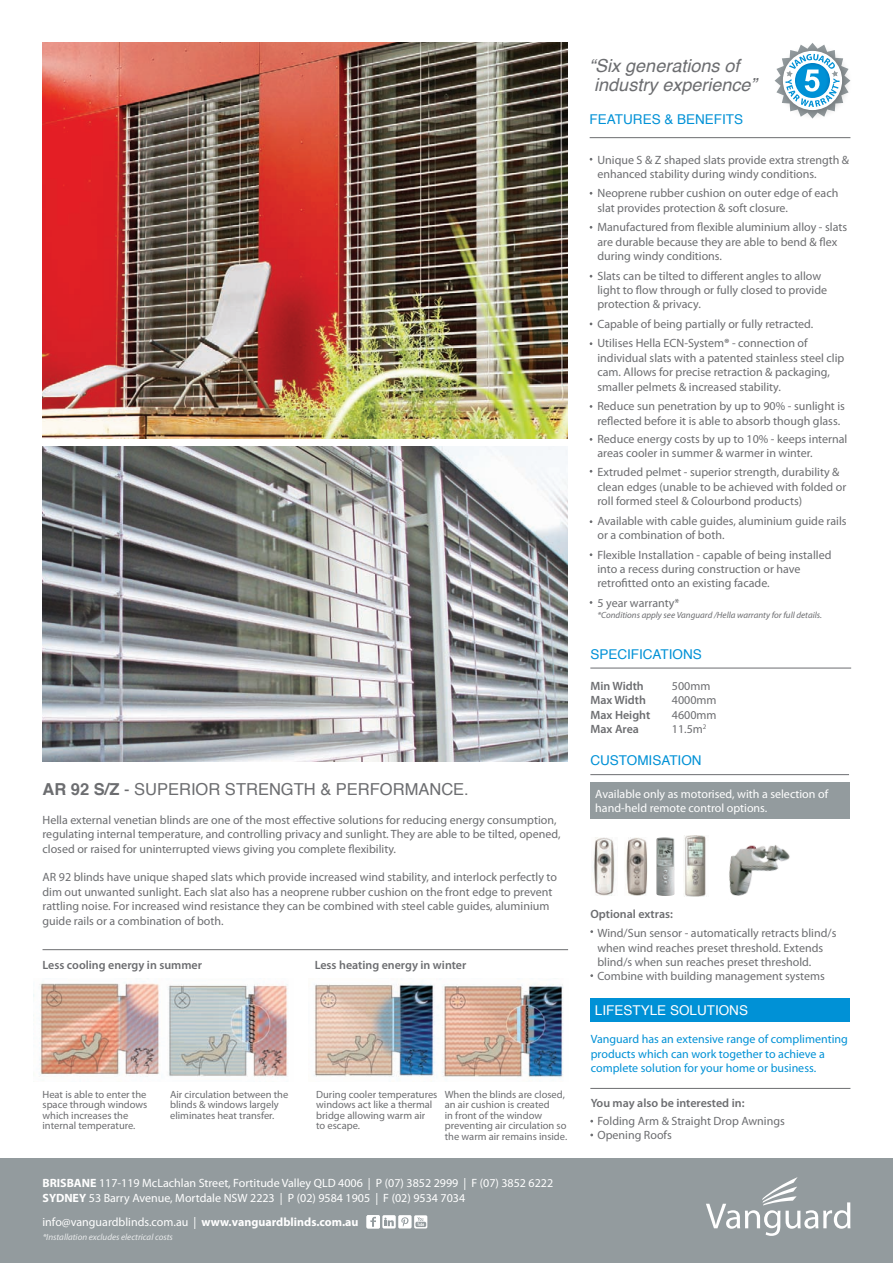
<style>
.page{position:relative;width:893px;height:1263px;background:#fff}
.page>*{position:absolute;margin:0;border:0;box-sizing:border-box;transform-origin:0 0}
.t1{font:italic 18px/19px "Helvetica";color:#6c6d70}
.t2{font:16.5px "Helvetica";color:#6c6d70}
.t3{font:13.5px "Helvetica";color:#0091d6}
.t4{font:13.5px "Helvetica";color:#fff}
.t5{font:12px/14.4px "Myriad Pro";color:#6c6d70}
.t6{font:12px/15px "Myriad Pro";color:#fff}
.t7{font:600 12px/14.4px "Myriad Pro";color:#6c6d70}
.t8{font:12px/14.4px "Myriad Pro";color:#0091d6}
.t9{font:10.5px/10.5px "Myriad Pro";color:#6c6d70}
.t10{font:italic 9px "Myriad Pro";color:#6c6d70}
.t11{font:italic 9px "Myriad Pro";color:#fff}
.s1{font-weight:700}
</style>
<div class="page">
<img style="left:43px;top:446px;width:525px;height:315px">
<img style="left:43px;top:43px;width:525px;height:395px">
<div style="left:0;top:1159px;width:893px;height:104px;background:#939b9e"></div>
<div style="left:398px;top:1215px;width:14px;height:13px;background:#fff;border-radius:2px"></div>
<svg style="left:401px;top:1217px;width:7px;height:9px"></svg>
<div style="left:382px;top:1215px;width:14px;height:13px;background:#fff;border-radius:2px"></div>
<svg style="left:367px;top:1215px;width:27px;height:13px"></svg>
<div style="left:414px;top:1215px;width:13px;height:13px;background:#fff;border-radius:2px"></div>
<svg style="left:415px;top:1217px;width:11px;height:10px"></svg>
<svg style="left:706px;top:1177px;width:144px;height:59px"></svg>
<div style="left:590px;top:998px;width:260px;height:24px;background:#0091d6"></div>
<hr style="left:590px;top:1088px;width:260px;height:1px;background:#6c6d70">
<hr style="left:590px;top:668px;width:261px;height:1px;background:#6c6d70">
<hr style="left:590px;top:137px;width:260px;height:1px;background:#6c6d70">
<svg style="left:775px;top:43px;width:75px;height:76px"></svg>
<div style="left:590px;top:782px;width:260px;height:37px;background:#939b9e"></div>
<hr style="left:590px;top:774px;width:259px;height:1px;background:#6c6d70">
<img style="left:729px;top:845px;width:61px;height:51px">
<img style="left:656px;top:837px;width:19px;height:59px">
<img style="left:684px;top:835px;width:22px;height:61px">
<img style="left:593px;top:838px;width:22px;height:57px">
<img style="left:626px;top:838px;width:22px;height:57px">
<hr style="left:43px;top:949px;width:525px;height:1px;background:#6c6d70">
<img style="left:33px;top:983px;width:127px;height:94px">
<img style="left:168px;top:984px;width:120px;height:93px">
<img style="left:314px;top:984px;width:121px;height:93px">
<img style="left:442px;top:984px;width:121px;height:94px">
<h2 class="t2" style="left:43px;top:776px;width:428px"><span class="s1">AR 92 S/Z</span> - SUPERIOR STRENGTH &amp; PERFORMANCE.</h2>
<p class="t5" style="left:43px;top:812px;width:520px">Hella external venetian blinds are one of the most effective solutions for reducing energy consumption, regulating internal temperature, and controlling privacy and sunlight. They are able to be tilted, opened, closed or raised for uninterrupted views giving you complete flexibility.</p>
<p class="t5" style="left:43px;top:870px;width:516px">AR 92 blinds have unique shaped slats which provide increased wind stability, and interlock perfectly to dim out unwanted sunlight. Each slat also has a neoprene rubber cushion on the front edge to prevent rattling noise. For increased wind resistance they can be combined with steel cable guides, aluminium guide rails or a combination of both.</p>
<p class="t7" style="left:43px;top:958px;width:161px">Less cooling energy in summer</p>
<p class="t7" style="left:315px;top:958px;width:153px">Less heating energy in winter</p>
<p class="t9" style="left:43px;top:1089px;width:106px">Heat is able to enter the space through windows which increases the internal temperature.</p>
<p class="t9" style="left:316px;top:1089px;width:123px">During cooler temperatures windows act like a thermal bridge allowing warm air<br>to escape.</p>
<p class="t9" style="left:170px;top:1089px;width:120px">Air circulation between the blinds &amp; windows largely eliminates heat transfer.</p>
<p class="t9" style="left:445px;top:1089px;width:124px">When the blinds are closed, an air cushion is created<br>in front of the window preventing air circulation so the warm air remains inside.</p>
<p class="t6" style="left:43px;top:1175px;width:512px"><span class="s1">BRISBANE</span> 117-119 McLachlan Street, Fortitude Valley QLD 4006 | P (07) 3852 2999 | F (07) 3852 6222<br><span class="s1">SYDNEY</span> 53 Barry Avenue, Mortdale NSW 2223 | P (02) 9584 1905 | F (02) 9534 7034</p>
<p class="t6" style="left:43px;top:1214px;width:317px">info@vanguardblinds.com.au | <span class="s1">www.vanguardblinds.com.au</span></p>
<p class="t11" style="left:43px;top:1231px;width:132px">*Installation excludes electrical costs</p>
<h1 class="t1" style="left:589px;top:57px;width:169px">“Six generations of industry experience”</h1>
<p class="t3" style="left:590px;top:109px;width:155px">FEATURES &amp; BENEFITS</p>
<p class="t5" style="left:597px;top:152px;width:253px">Unique S &amp; Z shaped slats provide extra strength &amp; enhanced stability during windy conditions.</p>
<p class="t5" style="left:597px;top:186px;width:242px">Neoprene rubber cushion on outer edge of each slat provides protection &amp; soft closure.</p>
<p class="t5" style="left:597px;top:220px;width:251px">Manufactured from flexible aluminium alloy - slats are durable because they are able to bend &amp; flex during windy conditions.</p>
<p class="t5" style="left:597px;top:268px;width:231px">Slats can be tilted to different angles to allow light to flow through or fully closed to provide protection &amp; privacy.</p>
<p class="t5" style="left:597px;top:314px;width:217px;line-height:19.5px">Capable of being partially or fully retracted.<br>Utilises Hella ECN-System<span class="s1">®</span> - connection of</p>
<p class="t5" style="left:597px;top:350px;width:248px">individual slats with a patented stainless steel clip cam. Allows for precise retraction &amp; packaging, smaller pelmets &amp; increased stability.</p>
<p class="t5" style="left:597px;top:399px;width:249px">Reduce sun penetration by up to 90% - sunlight is reflected before it is able to absorb though glass.</p>
<p class="t5" style="left:597px;top:431px;width:251px">Reduce energy costs by up to 10% - keeps internal areas cooler in summer &amp; warmer in winter.</p>
<p class="t5" style="left:597px;top:465px;width:250px">Extruded pelmet - superior strength, durability &amp; clean edges (unable to be achieved with folded or roll formed steel &amp; Colourbond products)</p>
<p class="t5" style="left:597px;top:513px;width:251px">Available with cable guides, aluminium guide rails or a combination of both.</p>
<p class="t5" style="left:597px;top:547px;width:235px">Flexible Installation - capable of being installed into a recess during construction or have retrofitted onto an existing facade.</p>
<p class="t5" style="left:597px;top:595px;width:84px">5 year warranty*</p>
<p class="t10" style="left:597px;top:609px;width:226px">*Conditions apply see Vanguard /Hella warranty for full details.</p>
<p class="t3" style="left:590px;top:643px;width:9px">SPECIFICATIONS</p>
<p class="t7" style="left:590px;top:678px;width:61px">Min Width<br>Max Width<br>Max Height<br>Max Area</p>
<p class="t5" style="left:672px;top:678px;width:46px">500mm<br>4000mm<br>4600mm<br>11.5m<sup>2</sup></p>
<p class="t3" style="left:590px;top:750px;width:113px">CUSTOMISATION</p>
<p class="t6" style="left:595px;top:786px;width:234px;line-height:14.4px">Available only as motorised, with a selection of hand-held remote control options.</p>
<p class="t7" style="left:590px;top:906px;width:84px">Optional extras:</p>
<p class="t5" style="left:597px;top:926px;width:240px">Wind/Sun sensor - automatically retracts blind/s when wind reaches preset threshold. Extends blind/s when sun reaches preset threshold.<br>Combine with building management systems</p>
<p class="t4" style="left:595px;top:1000px;width:155px">LIFESTYLE SOLUTIONS</p>
<p class="t8" style="left:591px;top:1032px;width:259px">Vanguard has an extensive range of complimenting products which can work together to achieve a complete solution for your home or business.</p>
<p class="t7" style="left:591px;top:1095px;width:155px">You may also be interested in:</p>
<p class="t5" style="left:597px;top:1113px;width:189px">Folding Arm &amp; Straight Drop Awnings<br>Opening Roofs</p>
</div>
